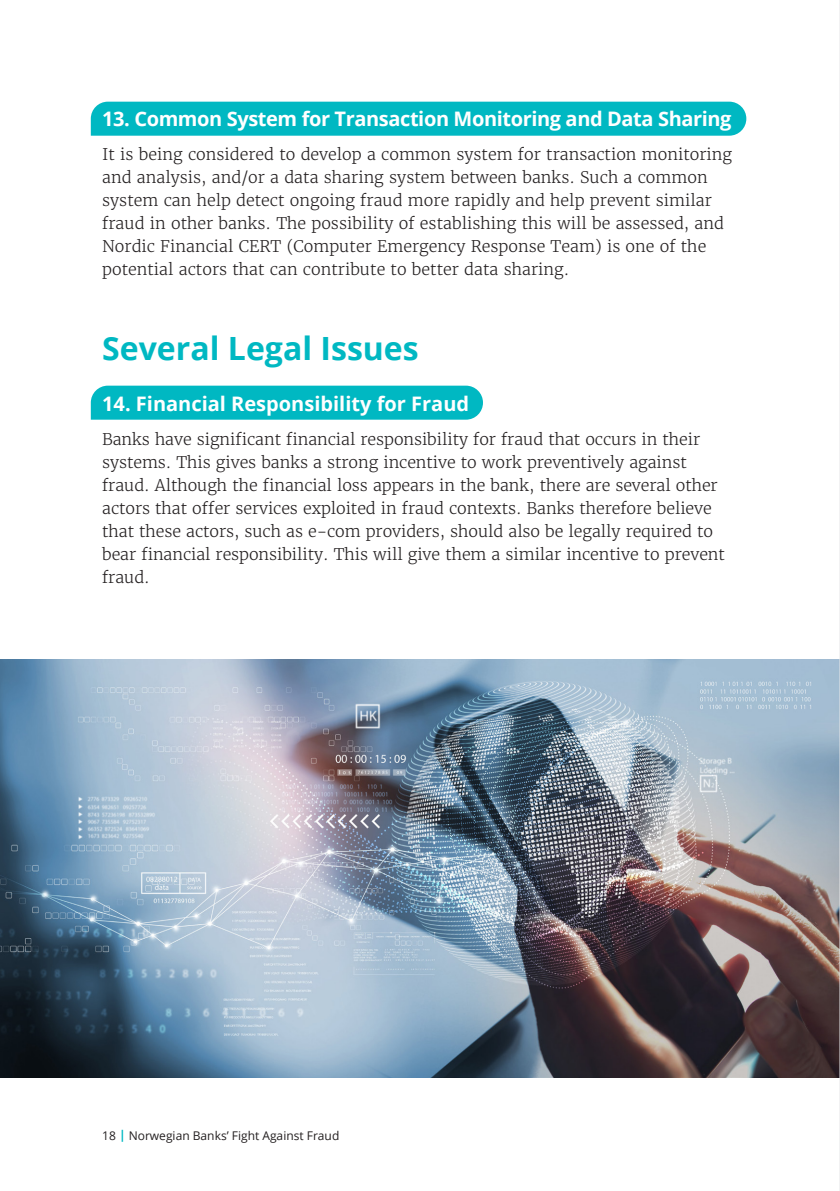
<style>
.page{position:relative;width:840px;height:1191px;background:#fff}
.page>*{position:absolute;margin:0;border:0;box-sizing:border-box;transform-origin:0 0}
.Mellomtittel_nivå_1{font:700 32px "Open Sans";color:#00b8c2}
.Mellomtittel_nivå_2__ikke_ininnhold{font:700 20px "Open Sans";letter-spacing:-.02em;color:#fff}
.Mellomtittel_nivå_2__ikke_ininnhold-2{font:700 20px "Open Sans";color:#fff}
.Brødtekst{font:300 16px/23px "Merriweather";letter-spacing:-.005em;color:#231f20}
.t1{font:12px "Open Sans";color:#231f20}
.s1{font-weight:700;color:#00b8c2}
</style>
<div class="page">
<div style="left:91px;top:102px;width:655px;height:34px;background:#00b8c2"></div>
<div style="left:91px;top:386px;width:391px;height:34px;background:#00b8c2"></div>
<img style="left:0;top:659px;width:839px;height:418px">
<hr style="left:839px;top:0;width:1px;height:1191px;background:#e6e7e9">
<p class="Mellomtittel_nivå_2__ikke_ininnhold" style="left:102px;top:104px;width:630px">13. Common System for Transaction Monitoring and Data Sharing</p>
<p class="Brødtekst" style="left:102px;top:143px;width:631px">It is being considered to develop a common system for transaction monitoring and analysis, and/or a data sharing system between banks. Such a common system can help detect ongoing fraud more rapidly and help prevent similar fraud in other banks. The possibility of establishing this will be assessed, and Nordic Financial CERT (Computer Emergency Response Team) is one of the potential actors that can contribute to better data sharing.</p>
<p class="Mellomtittel_nivå_1" style="left:102px;top:325px;width:318px">Several Legal Issues</p>
<p class="Mellomtittel_nivå_2__ikke_ininnhold-2" style="left:102px;top:390px;width:368px">14. Financial Responsibility for Fraud</p>
<p class="Brødtekst" style="left:102px;top:428px;width:624px">Banks have significant financial responsibility for fraud that occurs in their systems. This gives banks a strong incentive to work preventively against fraud. Although the financial loss appears in the bank, there are several other actors that offer services exploited in fraud contexts. Banks therefore believe that these actors, such as e-com providers, should also be legally required to bear financial responsibility. This will give them a similar incentive to prevent fraud.</p>
<p class="t1" style="left:102px;top:1127px;width:238px">18 <span class="s1">|</span> Norwegian Banks’ Fight Against Fraud</p>
</div>
